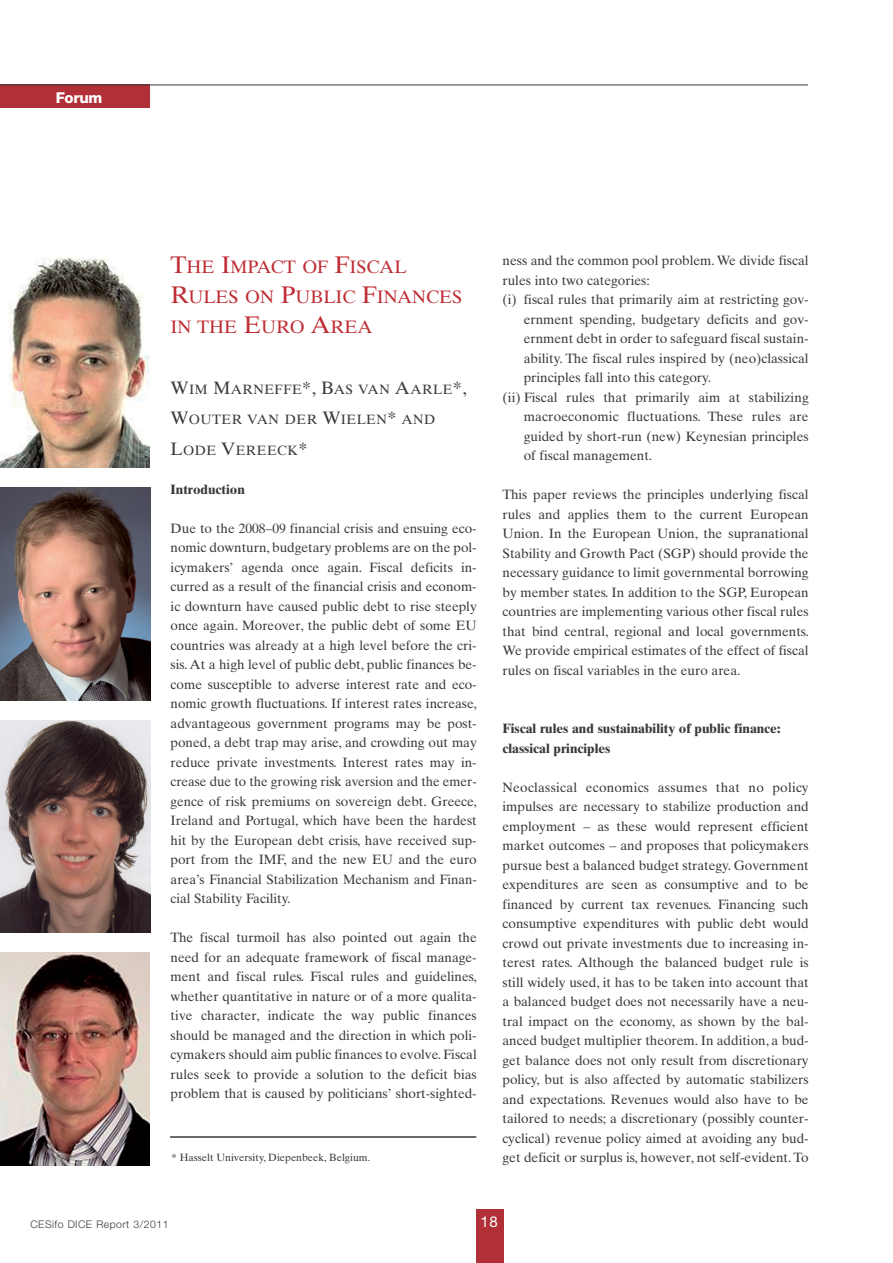
<style>
.page{position:relative;width:893px;height:1263px;background:#fff}
.page>*{position:absolute;margin:0;border:0;box-sizing:border-box;transform-origin:0 0}
.t1{font:18px/30.3px "Times Ten";color:#bf2d35}
.t2{font:800 15px "Helvetica Neue LT Std";letter-spacing:-.025em;color:#fff}
.t3{font:15px "Helvetica Neue LT Std";color:#fff}
.t4{font:13.5px/19.5px "Times Ten";color:#383a3b;text-align:justify}
.t5{font:700 13.5px/19.5px "Times Ten";color:#383a3b}
.t6{font:13.5px "Times Ten";letter-spacing:.035em;color:#383a3b}
.t7{font:10.5px "Times Ten";color:#383a3b}
.t8{font:300 10.5px "Helvetica Neue";letter-spacing:.045em;color:#383a3b}
.s1{font-size:24px}
.s2{font-size:18px}
</style>
<div class="page">
<div style="left:476px;top:1209px;width:28px;height:54px;background:#b13037"></div>
<div style="left:0;top:85px;width:149px;height:23px;background:#b13037"></div>
<hr style="left:0;top:85px;width:808px;height:1px;background:#383a3b">
<img style="left:0;top:257px;width:149px;height:211px">
<img style="left:0;top:488px;width:151px;height:212px">
<img style="left:0;top:952px;width:149px;height:213px">
<img style="left:0;top:720px;width:151px;height:213px">
<hr style="left:170px;top:1136px;width:306px;height:2px;background:#383a3b">
<p class="t2" style="left:56px;top:93px;width:48px">Forum</p>
<h1 class="t1" style="left:171px;top:253px;width:293px"><span class="s1">T</span>HE <span class="s1">I</span>MPACT OF <span class="s1">F</span>ISCAL<br><span class="s1">R</span>ULES ON <span class="s1">P</span>UBLIC <span class="s1">F</span>INANCES<br>IN THE <span class="s1">E</span>URO <span class="s1">A</span>REA</h1>
<p class="t6" style="left:171px;top:384px;width:298px"><span class="s2">W</span>IM <span class="s2">M</span>ARNEFFE<span class="s2">*, B</span>AS VAN <span class="s2">A</span>ARLE<span class="s2">*,</span></p>
<p class="t6" style="left:171px;top:415px;width:266px"><span class="s2">W</span>OUTER VAN DER <span class="s2">W</span>IELEN<span class="s2">*</span> AND</p>
<p class="t6" style="left:171px;top:445px;width:138px"><span class="s2">L</span>ODE <span class="s2">V</span>EREECK<span class="s2">*</span></p>
<p class="t5" style="left:171px;top:481px;width:76px">Introduction</p>
<p class="t4" style="left:171px;top:520px;width:308px">Due to the 2008–09 financial crisis and ensuing eco&shy;nomic downturn, budgetary problems are on the pol&shy;icymakers’ agenda once again. Fiscal deficits in&shy;curred as a result of the financial crisis and econom&shy;ic downturn have caused public debt to rise steeply once again. Moreover, the public debt of some EU countries was already at a high level before the cri&shy;sis. At a high level of public debt, public finances be&shy;come susceptible to adverse interest rate and eco&shy;nomic growth fluctuations. If interest rates increase, advantageous government programs may be post&shy;poned, a debt trap may arise, and crowding out may reduce private investments. Interest rates may in&shy;crease due to the growing risk aversion and the emer&shy;gence of risk premiums on sovereign debt. Greece, Ireland and Portugal, which have been the hardest hit by the European debt crisis, have received sup&shy;port from the IMF, and the new EU and the euro area’s Financial Stabilization Mechanism and Finan&shy;cial Stability Facility.</p>
<p class="t4" style="left:171px;top:929px;width:308px">The fiscal turmoil has also pointed out again the need for an adequate framework of fiscal manage&shy;ment and fiscal rules. Fiscal rules and guidelines, whether quantitative in nature or of a more qualita&shy;tive character, indicate the way public finances should be managed and the direction in which poli&shy;cymakers should aim public finances to evolve. Fiscal rules seek to provide a solution to the deficit bias problem that is caused by politicians’ short-sighted-</p>
<p class="t7" style="left:172px;top:1154px;width:200px">* Hasselt University, Diepenbeek, Belgium.</p>
<p class="t4" style="left:502px;top:252px;width:308px">ness and the common pool problem. We divide fiscal</p>
<p class="t4" style="left:502px;top:272px;width:149px">rules into two categories:</p>
<p class="t4" style="left:502px;top:291px;width:308px">(i) fiscal rules that primarily aim at restricting gov-</p>
<p class="t4" style="left:524px;top:311px;width:286px">ernment spending, budgetary deficits and gov-</p>
<p class="t4" style="left:524px;top:330px;width:286px">ernment debt in order to safeguard fiscal sustain-</p>
<p class="t4" style="left:524px;top:350px;width:286px">ability. The fiscal rules inspired by (neo)classical</p>
<p class="t4" style="left:524px;top:369px;width:189px">principles fall into this category.</p>
<p class="t4" style="left:502px;top:389px;width:308px">(ii) Fiscal rules that primarily aim at stabilizing</p>
<p class="t4" style="left:524px;top:408px;width:286px">macroeconomic fluctuations. These rules are</p>
<p class="t4" style="left:524px;top:428px;width:286px">guided by short-run (new) Keynesian principles</p>
<p class="t4" style="left:524px;top:447px;width:130px">of fiscal management.</p>
<p class="t4" style="left:502px;top:486px;width:308px">This paper reviews the principles underlying fiscal rules and applies them to the current European Union. In the European Union, the supranational Stability and Growth Pact (SGP) should provide the necessary guidance to limit governmental borrowing by member states. In addition to the SGP, European countries are implementing various other fiscal rules that bind central, regional and local governments.<br>We provide empirical estimates of the effect of fiscal rules on fiscal variables in the euro area.</p>
<p class="t5" style="left:502px;top:720px;width:279px">Fiscal rules and sustainability of public finance: classical principles</p>
<p class="t4" style="left:502px;top:779px;width:308px">Neoclassical economics assumes that no policy impulses are necessary to stabilize production and employment – as these would represent efficient market outcomes – and proposes that policymakers pursue best a balanced budget strategy. Government expenditures are seen as consumptive and to be financed by current tax revenues. Financing such consumptive expenditures with public debt would crowd out private investments due to increasing in&shy;terest rates. Although the balanced budget rule is still widely used, it has to be taken into account that a balanced budget does not necessarily have a neu&shy;tral impact on the economy, as shown by the bal&shy;anced budget multiplier theorem. In addition, a bud&shy;get balance does not only result from discretionary policy, but is also affected by automatic stabilizers and expectations. Revenues would also have to be tailored to needs; a discretionary (possibly counter&shy;cyclical) revenue policy aimed at avoiding any bud&shy;get deficit or surplus is, however, not self-evident. To</p>
<p class="t8" style="left:30px;top:1221px;width:140px">CESifo DICE Report 3/2011</p>
<p class="t3" style="left:481px;top:1216px;width:19px">18</p>
</div>
